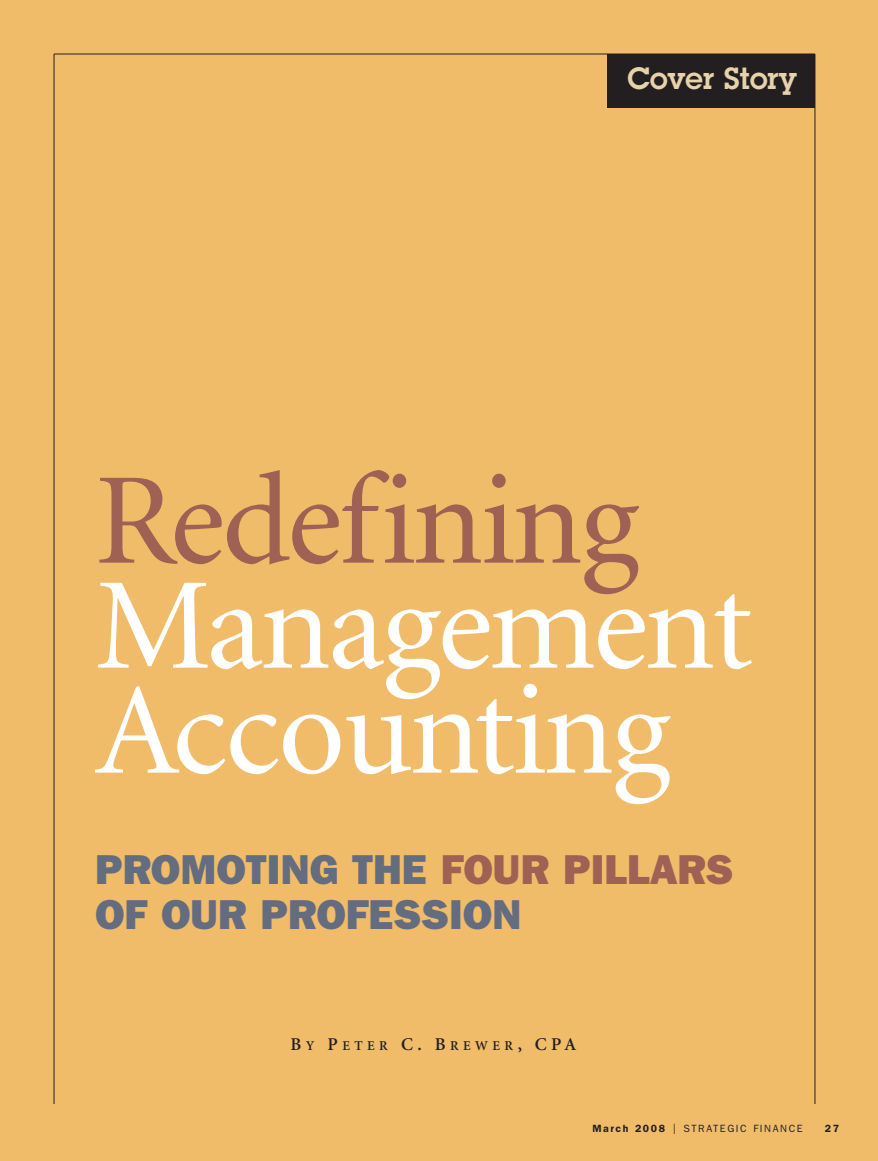
<style>
.page{position:relative;width:878px;height:1161px;background:#f1bc6a}
.page>*{position:absolute;margin:0;border:0;box-sizing:border-box;transform-origin:0 0}
.t1{font:130.5px/105px "Minion";letter-spacing:-.025em;color:#fff}
.t2{font:130.5px "Minion";letter-spacing:-.025em;color:#9e6154}
.t3{font:800 42px/45px "Franklin Gothic";color:#636d7f}
.t4{font:600 30px "Lubalin Graph";color:#e7d2ac}
.t5{font:600 13.5px "Minion";letter-spacing:.335em;color:#231f20}
.t6{font:10.5px "Franklin Gothic";letter-spacing:.15em;color:#231f20}
.t7{font:600 10.5px "Franklin Gothic";color:#231f20}
.s1{color:#9e6154}
.s2{font-size:18px}
.s3{font-weight:600}
.s4{font-size:15px}
</style>
<div class="page">
<hr style="left:54px;top:54px;width:760px;height:1px;background:#231f20">
<hr style="left:814px;top:54px;width:1px;height:1050px;background:#231f20">
<hr style="left:54px;top:54px;width:1px;height:1050px;background:#231f20">
<div style="left:608px;top:54px;width:206px;height:54px;background:#231f20"></div>
<p class="t4" style="left:627px;top:61px;width:171px">Cover Story</p>
<h1 class="t2" style="left:95px;top:470px;width:546px">Redefining</h1>
<h1 class="t1" style="left:95px;top:584px;width:659px">Management<br>Accounting</h1>
<p class="t3" style="left:95px;top:850px;width:640px">PROMOTING THE <span class="s1">FOUR PILLARS<br></span>OF OUR PROFESSION</p>
<p class="t5" style="left:290px;top:1040px;width:287px"><span class="s2">B</span>Y <span class="s2">P</span>ETER <span class="s2">C. B</span>REWER<span class="s2">, CPA</span></p>
<p class="t6" style="left:592px;top:1125px;width:212px"><span class="s3">March 2008</span> <span class="s4">I</span> STRATEGIC FINANCE</p>
<p class="t7" style="left:824px;top:1125px;width:16px">27</p>
</div>
